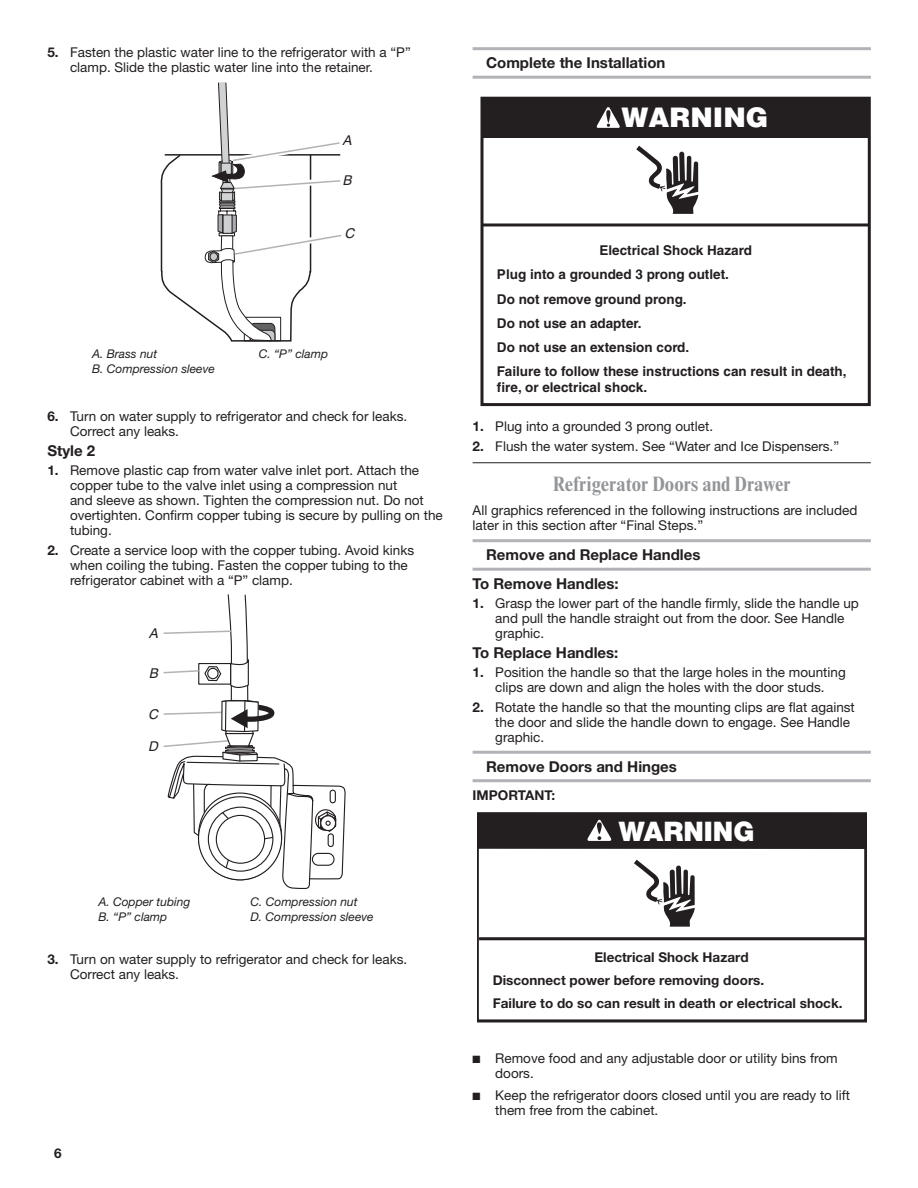
<style>
.page{position:relative;width:918px;height:1188px;background:#fff}
.page>*{position:absolute;margin:0;border:0;box-sizing:border-box;transform-origin:0 0}
.t1{font:900 27px "Helvetica";color:#fff}
.t2{font:900 27px "Helvetica Neue LT Std";color:#fff}
.Heading_2{font:700 condensed 21px "Times New Roman";color:#939598}
.Heading_3_Rules{font:700 15px "Helvetica Neue";color:#231f20}
.Body{font:700 15px "Helvetica Neue LT Std";color:#231f20}
.Body_Bold{font:700 15px "Helvetica Neue LT Std";color:#231f20}
.Body-2{font:13.5px/15px "Helvetica Neue LT Std";color:#231f20}
.t3{font:700 13.5px/24px "Helvetica";color:#231f20}
.Body_Bold-2{font:700 13.5px/23.2px "Helvetica Neue LT Std";color:#231f20}
.t4{font:italic 13.5px "Helvetica";color:#231f20}
.Body_callout{font:italic 12px "Helvetica Neue LT Std";color:#231f20}
.s1{font-weight:700}
</style>
<div class="page">
<hr style="left:473px;top:47px;width:398px;height:3px;background:#b2b3b7">
<hr style="left:473px;top:76px;width:398px;height:3px;background:#b2b3b7">
<hr style="left:473px;top:462px;width:398px;height:1px;background:#231f20">
<hr style="left:473px;top:539px;width:398px;height:3px;background:#b2b3b7">
<hr style="left:473px;top:568px;width:398px;height:3px;background:#b2b3b7">
<hr style="left:473px;top:751px;width:398px;height:3px;background:#b2b3b7">
<hr style="left:473px;top:779px;width:398px;height:3px;background:#b2b3b7">
<svg style="left:160px;top:82px;width:182px;height:260px"></svg>
<svg style="left:163px;top:594px;width:183px;height:295px"></svg>
<svg style="left:636px;top:146px;width:62px;height:68px"></svg>
<div style="left:482px;top:98px;width:387px;height:39px;background:#231f20"></div>
<hr style="left:482px;top:223px;width:387px;height:3px;background:#231f20">
<svg style="left:596px;top:107px;width:24px;height:21px"></svg>
<div style="left:480px;top:97px;width:391px;height:309px;border:3px solid #231f20"></div>
<svg style="left:477px;top:812px;width:389px;height:210px"></svg>
<hr style="left:479px;top:937px;width:387px;height:3px;background:#231f20">
<div style="left:478px;top:813px;width:388px;height:36px;background:#231f20"></div>
<svg style="left:587px;top:820px;width:25px;height:21px"></svg>
<svg style="left:634px;top:860px;width:61px;height:67px"></svg>
<p class="Body-2" style="left:70px;top:44px;width:342px;text-indent:-23px"><span class="s1">5.</span> Fasten the plastic water line to the refrigerator with a “P” clamp. Slide the plastic water line into the retainer.</p>
<p class="t4" style="left:343px;top:132px;width:14px">A</p>
<p class="t4" style="left:343px;top:172px;width:14px">B</p>
<p class="Body_callout" style="left:92px;top:346px;width:67px">A. Brass nut</p>
<p class="Body_callout" style="left:92px;top:361px;width:124px">B. Compression sleeve</p>
<p class="t4" style="left:344px;top:225px;width:15px">C</p>
<p class="Body_callout" style="left:259px;top:346px;width:71px">C. “P” clamp</p>
<p class="Body-2" style="left:70px;top:409px;width:339px;text-indent:-23px"><span class="s1">6.</span> Turn on water supply to refrigerator and check for leaks.<br>Correct any leaks.</p>
<p class="Body_Bold" style="left:47px;top:441px;width:49px">Style 2</p>
<p class="Body-2" style="left:70px;top:463px;width:374px;text-indent:-23px"><span class="s1">1.</span> Remove plastic cap from water valve inlet port. Attach the copper tube to the valve inlet using a compression nut<br>and sleeve as shown. Tighten the compression nut. Do not overtighten. Confirm copper tubing is secure by pulling on the tubing.</p>
<p class="Body-2" style="left:70px;top:542px;width:346px;text-indent:-23px"><span class="s1">2.</span> Create a service loop with the copper tubing. Avoid kinks when coiling the tubing. Fasten the copper tubing to the refrigerator cabinet with a “P” clamp.</p>
<p class="t4" style="left:149px;top:625px;width:14px">A</p>
<p class="t4" style="left:149px;top:665px;width:14px">B</p>
<p class="t4" style="left:148px;top:706px;width:15px">C</p>
<p class="t4" style="left:148px;top:738px;width:15px">D</p>
<p class="Body_callout" style="left:98px;top:895px;width:94px">A. Copper tubing</p>
<p class="Body_callout" style="left:98px;top:910px;width:70px">B. “P” clamp</p>
<p class="Body_callout" style="left:251px;top:895px;width:108px">C. Compression nut</p>
<p class="Body_callout" style="left:251px;top:910px;width:125px">D. Compression sleeve</p>
<p class="Body-2" style="left:70px;top:952px;width:339px;text-indent:-23px"><span class="s1">3.</span> Turn on water supply to refrigerator and check for leaks.<br>Correct any leaks.</p>
<p class="Body_Bold-2" style="left:54px;top:1142px;width:9px">6</p>
<h3 class="Heading_3_Rules" style="left:486px;top:54px;width:181px">Complete the Installation</h3>
<p class="t1" style="left:621px;top:100px;width:148px">WARNING</p>
<p class="t3" style="left:497px;top:239px;width:351px;text-indent:102px">Electrical Shock Hazard<br>Plug into a grounded 3 prong outlet.<br>Do not remove ground prong.<br>Do not use an adapter.<br>Do not use an extension cord.<br>Failure to follow these instructions can result in death,</p>
<p class="t3" style="left:497px;top:375px;width:152px">fire, or electrical shock.</p>
<p class="Body-2" style="left:473px;top:419px;width:242px"><span class="s1">1.</span> Plug into a grounded 3 prong outlet.</p>
<p class="Body-2" style="left:473px;top:438px;width:368px"><span class="s1">2.</span> Flush the water system. See “Water and Ice Dispensers.”</p>
<h2 class="Heading_2" style="left:553px;top:472px;width:240px">Refrigerator Doors and Drawer</h2>
<p class="Body-2" style="left:473px;top:503px;width:386px">All graphics referenced in the following instructions are included later in this section after “Final Steps.”</p>
<h3 class="Heading_3_Rules" style="left:486px;top:546px;width:216px">Remove and Replace Handles</h3>
<p class="Body" style="left:473px;top:574px;width:148px">To Remove Handles:</p>
<p class="Body-2" style="left:495px;top:596px;width:365px;text-indent:-23px"><span class="s1">1.</span> Grasp the lower part of the handle firmly, slide the handle up and pull the handle straight out from the door. See Handle graphic.</p>
<p class="Body" style="left:473px;top:643px;width:147px">To Replace Handles:</p>
<p class="Body-2" style="left:473px;top:665px;width:375px;text-align:center"><span class="s1">1.</span> Position the handle so that the large holes in the mounting clips are down and align the holes with the door studs.</p>
<p class="Body-2" style="left:495px;top:699px;width:361px;text-indent:-23px"><span class="s1">2.</span> Rotate the handle so that the mounting clips are flat against the door and slide the handle down to engage. See Handle graphic.</p>
<h3 class="Heading_3_Rules" style="left:486px;top:757px;width:192px">Remove Doors and Hinges</h3>
<p class="Body_Bold-2" style="left:473px;top:783px;width:84px">IMPORTANT:</p>
<p class="t2" style="left:619px;top:815px;width:137px">WARNING</p>
<p class="Body_Bold-2" style="left:493px;top:945px;width:351px;text-indent:102px">Electrical Shock Hazard<br>Disconnect power before removing doors.<br>Failure to do so can result in death or electrical shock.</p>
<p class="Body-2" style="left:495px;top:1050px;width:344px;text-indent:-23px">■ Remove food and any adjustable door or utility bins from doors.</p>
<p class="Body-2" style="left:495px;top:1088px;width:356px;text-indent:-23px">■ Keep the refrigerator doors closed until you are ready to lift them free from the cabinet.</p>
</div>
